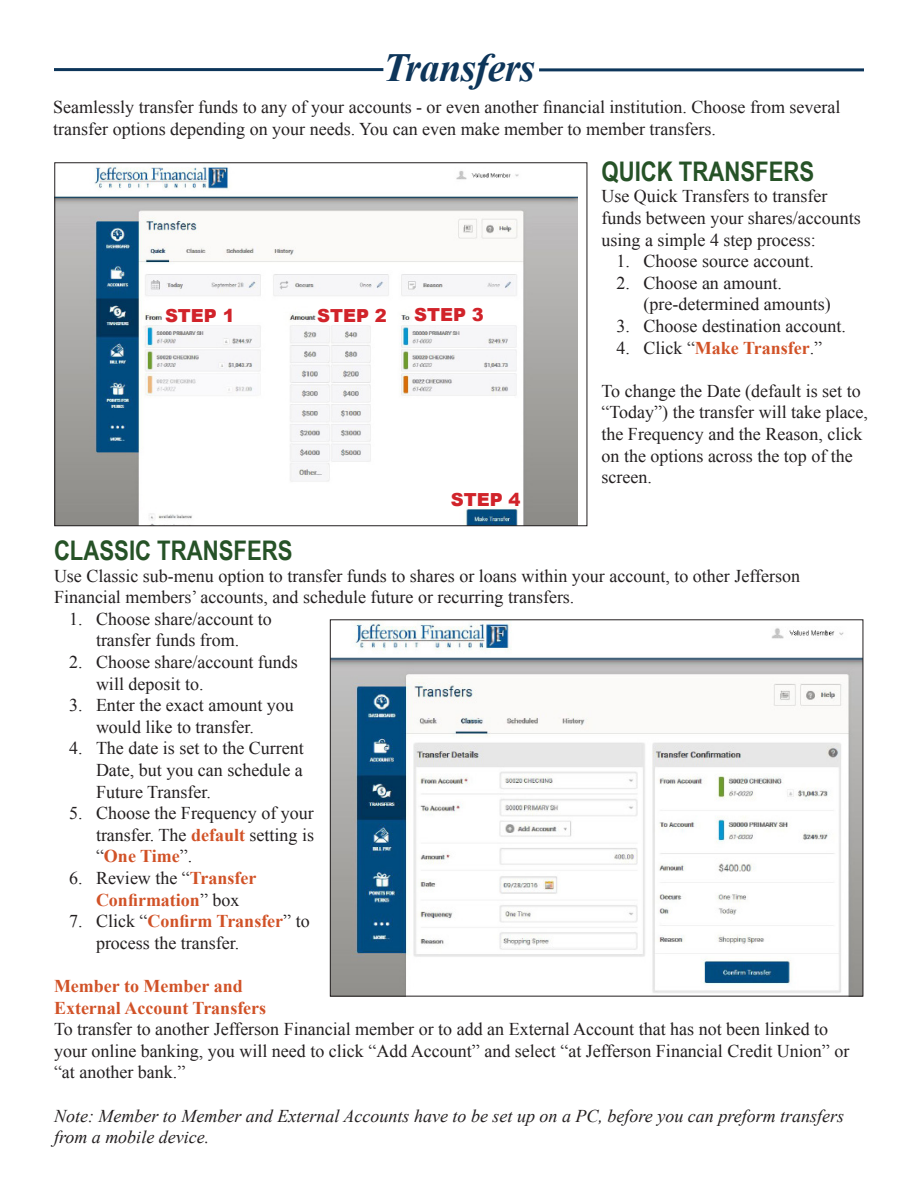
<style>
.page{position:relative;width:918px;height:1188px;background:#fff}
.page>*{position:absolute;margin:0;border:0;box-sizing:border-box;transform-origin:0 0}
.Headline{font:italic 700 39.9px "Times New Roman";letter-spacing:-.02em;color:#0d355a}
.Subhead{font:700 27px "Arial Narrow";color:#265227}
.Body_Copy{font:18px/21.6px "Times New Roman";color:#231f20}
.Body_Copy-2{font:italic 18px/21.6px "Times New Roman";color:#231f20}
.Body_Copy-3{font:700 18px/21.6px "Times New Roman";color:#d15227;text-align:center}
.t1{font:900 18px "Arial";color:#d1232a}
.s1{font-weight:400;color:#231f20}
.s2{font-weight:700;color:#d15227}
</style>
<div class="page">
<hr style="left:54px;top:68px;width:329px;height:3px;background:#0d355a">
<hr style="left:539px;top:68px;width:325px;height:3px;background:#0d355a">
<img style="left:56px;top:165px;width:521px;height:359px">
<img style="left:332px;top:622px;width:529px;height:373px">
<p class="Headline" style="left:383px;top:40px;width:153px">Transfers</p>
<p class="Body_Copy" style="left:53px;top:96px;width:789px">Seamlessly transfer funds to any of your accounts ‑ or even another financial institution. Choose from several transfer options depending on your needs. You can even make member to member transfers.</p>
<p class="Subhead" style="left:602px;top:151px;width:214px">QUICK TRANSFERS</p>
<p class="Body_Copy" style="left:602px;top:185px;width:261px">Use Quick Transfers to transfer funds between your shares/accounts using a simple 4 step process:</p>
<p class="Body_Copy" style="left:616px;top:250px;width:199px">1. Choose source account.</p>
<p class="Body_Copy" style="left:644px;top:272px;width:189px;text-indent:-27px">2. Choose an amount. (pre-determined amounts)</p>
<p class="Body_Copy" style="left:616px;top:315px;width:231px">3. Choose destination account.</p>
<p class="Body_Copy-3" style="left:616px;top:336px;width:207px"><span class="s1">4. Click “</span>Make Transfer<span class="s1">.”</span></p>
<p class="Body_Copy" style="left:602px;top:380px;width:268px">To change the Date (default is set to “Today”) the transfer will take place, the Frequency and the Reason, click on the options across the top of the screen.</p>
<p class="t1" style="left:165px;top:303px;width:71px">STEP 1</p>
<p class="t1" style="left:317px;top:302px;width:71px">STEP 2</p>
<p class="t1" style="left:414px;top:302px;width:71px">STEP 3</p>
<p class="t1" style="left:451px;top:487px;width:71px">STEP 4</p>
<p class="Subhead" style="left:54px;top:530px;width:240px">CLASSIC TRANSFERS</p>
<p class="Body_Copy" style="left:54px;top:564px;width:748px">Use Classic sub-menu option to transfer funds to shares or loans within your account, to other Jefferson<br>Financial members’ accounts, and schedule future or recurring transfers.</p>
<p class="Body_Copy" style="left:69px;top:608px;width:204px;text-align:center">1. Choose share/account to transfer funds from.</p>
<p class="Body_Copy" style="left:96px;top:651px;width:203px;text-indent:-27px">2. Choose share/account funds will deposit to.</p>
<p class="Body_Copy" style="left:96px;top:694px;width:199px;text-indent:-27px">3. Enter the exact amount you would like to transfer.</p>
<p class="Body_Copy" style="left:96px;top:737px;width:209px;text-align:justify;text-indent:-27px">4. The date is set to the Current Date, but you can schedule a Future Transfer.</p>
<p class="Body_Copy" style="left:96px;top:802px;width:220px;text-align:justify;text-indent:-27px">5. Choose the Frequency of your transfer. The <span class="s2">default</span> setting is “<span class="s2">One Time</span>”.</p>
<p class="Body_Copy-3" style="left:69px;top:867px;width:189px"><span class="s1">6. Review the “</span>Transfer<br>Confirmation<span class="s1">” box</span></p>
<p class="Body_Copy" style="left:96px;top:910px;width:215px;text-indent:-27px">7. Click “<span class="s2">Confirm Transfer</span>” to process the transfer.</p>
<p class="Body_Copy-3" style="left:54px;top:975px;width:190px">Member to Member and</p>
<p class="Body_Copy-3" style="left:54px;top:996px;width:214px">External Account Transfers</p>
<p class="Body_Copy" style="left:54px;top:1018px;width:797px">To transfer to another Jefferson Financial member or to add an External Account that has not been linked to your online banking, you will need to click “Add Account” and select “at Jefferson Financial Credit Union” or “at another bank.”</p>
<p class="Body_Copy-2" style="left:54px;top:1104px;width:792px">Note: Member to Member and External Accounts have to be set up on a PC, before you can preform transfers from a mobile device.</p>
</div>
